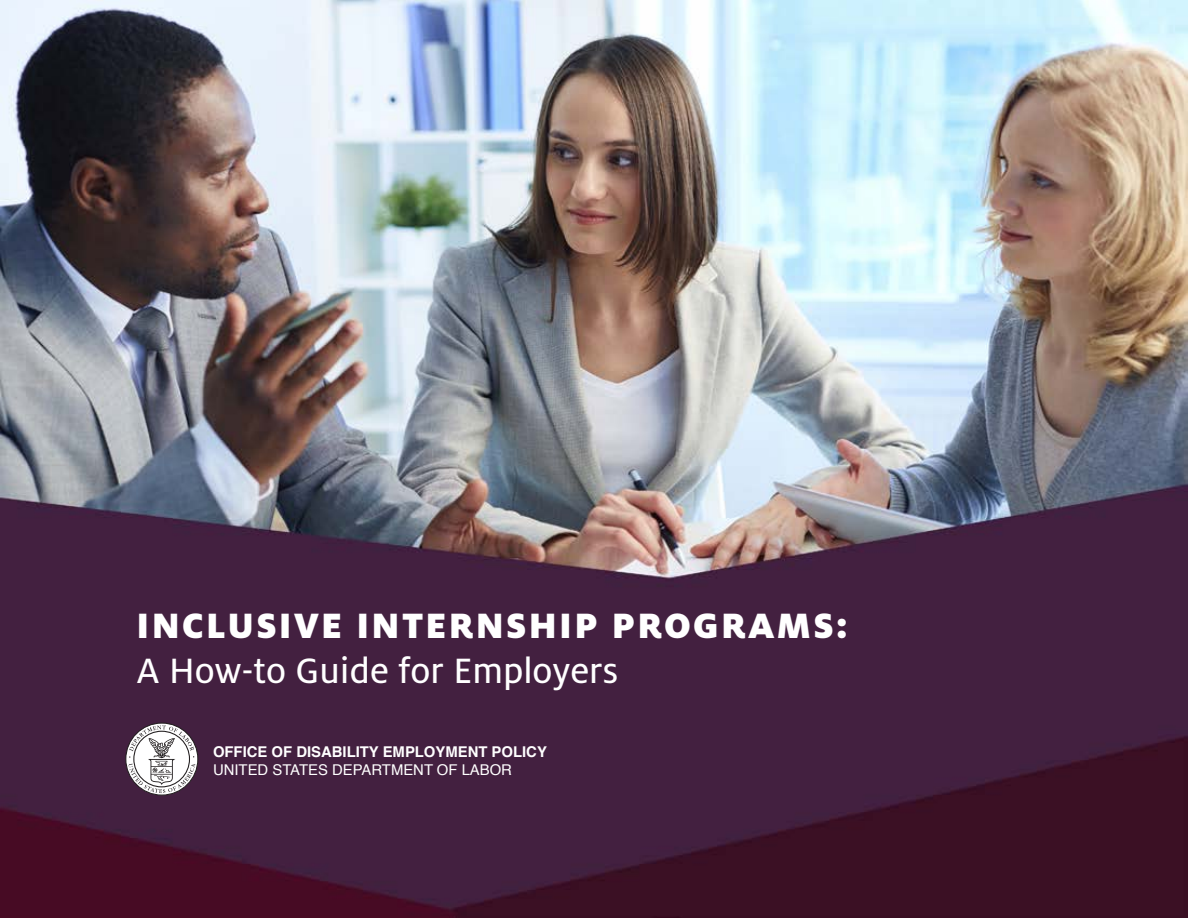
<style>
.page{position:relative;width:1188px;height:918px;background:#fff}
.page>*{position:absolute;margin:0;border:0;box-sizing:border-box;transform-origin:0 0}
.t1{font:900 39px/45px "Milo OT";letter-spacing:.06em;color:#fff}
.t2{font:700 14.85px "Helvetica";color:#fff}
.t3{font:14.85px "Helvetica";color:#fff}
.s1{font-family:"Milo OT Text";font-weight:400}
</style>
<div class="page">
<img style="left:0;top:0;width:1188px;height:918px">
<svg style="left:125px;top:723px;width:73px;height:73px"></svg>
<h1 class="t1" style="left:136px;top:603px;width:713px">INCLUSIVE INTERNSHIP PROGRAMS:<br><span class="s1">A How-to Guide for Employers</span></h1>
<p class="t2" style="left:213px;top:740px;width:335px">OFFICE OF DISABILITY EMPLOYMENT POLICY</p>
<p class="t3" style="left:213px;top:759px;width:301px">UNITED STATES DEPARTMENT OF LABOR</p>
</div>
